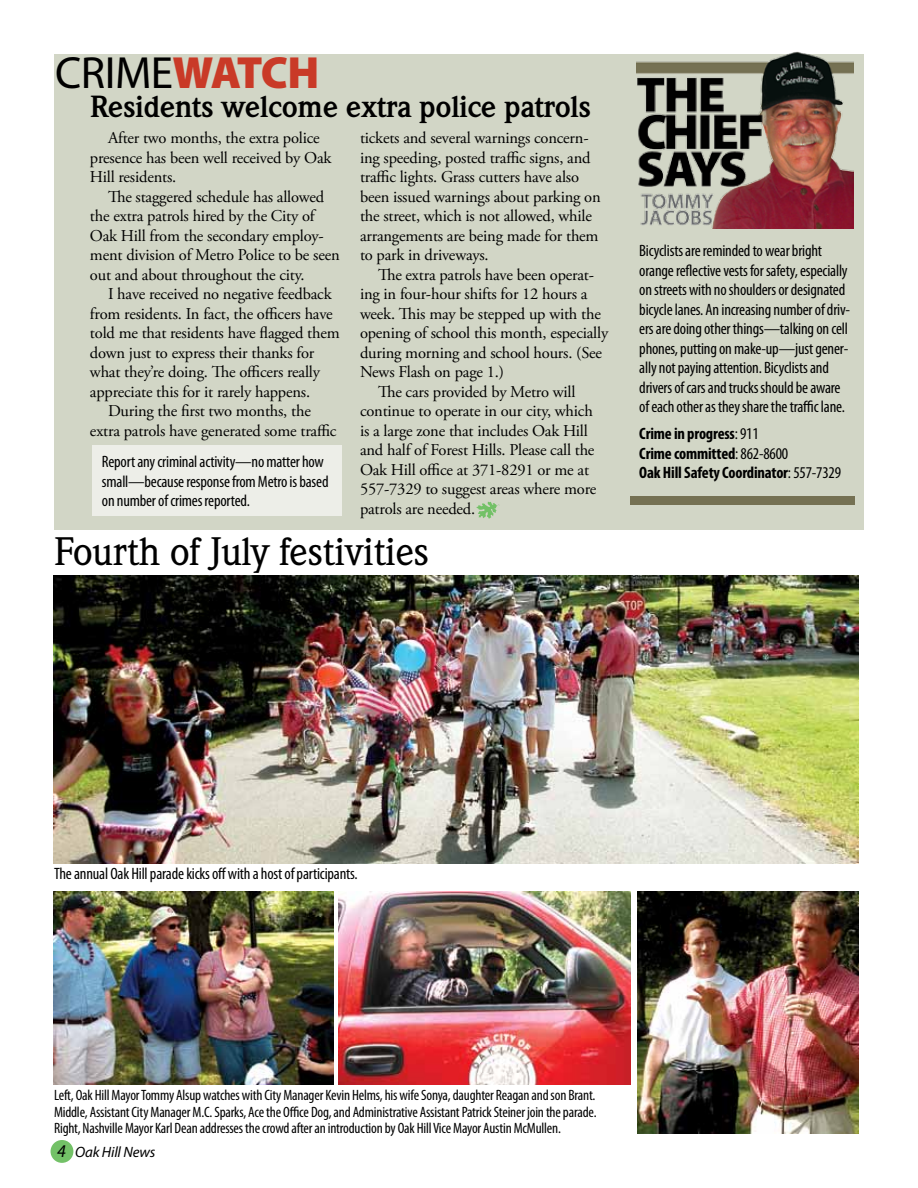
<style>
.page{position:relative;width:918px;height:1188px;background:#fff}
.page>*{position:absolute;margin:0;border:0;box-sizing:border-box;transform-origin:0 0}
.t1{font:45.3px "Myriad Pro";letter-spacing:-.01em;color:#000}
.t2{font:500 39px "Weidemann";letter-spacing:-.01em;color:#000}
.t3{font:700 30px "Weidemann";letter-spacing:-.01em;color:#000}
.t4{font:16.5px/19.5px "Adobe Garamond Pro";letter-spacing:-.01em;color:#000}
.t5{font:condensed 16.5px/19.5px "Myriad Pro";letter-spacing:-.01em;color:#000}
.t6{font:700 condensed 16.5px/19.5px "Myriad Pro";letter-spacing:-.01em;color:#000}
.t7{font:condensed 15px/16.5px "Myriad Pro";letter-spacing:-.01em;color:#000;text-align:justify}
.t8{font:italic 15px "Myriad Pro";letter-spacing:-.01em;color:#000}
.s1{font-weight:900;color:#c93a27}
.s2{font-weight:400}
.s3{font-size:18px}
</style>
<div class="page">
<div style="left:54px;top:54px;width:810px;height:476px;background:#d2d6c6"></div>
<svg style="left:476px;top:502px;width:23px;height:17px"></svg>
<img style="left:637px;top:51px;width:217px;height:178px">
<div style="left:630px;top:496px;width:225px;height:9px;background:#757153"></div>
<div style="left:93px;top:446px;width:249px;height:70px;background:#edeee8"></div>
<img style="left:54px;top:892px;width:280px;height:193px">
<img style="left:638px;top:892px;width:221px;height:242px">
<img style="left:54px;top:576px;width:804px;height:288px">
<img style="left:338px;top:892px;width:293px;height:193px">
<div style="left:51px;top:1140px;width:22px;height:23px;background:#73c167;border-radius:50%"></div>
<h1 class="t1" style="left:55px;top:48px;width:266px">CRIME<span class="s1">WATCH</span></h1>
<h3 class="t3" style="left:90px;top:89px;width:503px">Residents welcome extra police patrols</h3>
<p class="t4" style="left:90px;top:129px;width:243px;text-indent:18px">After two months, the extra police presence has been well received by Oak<br>Hill residents.</p>
<p class="t4" style="left:90px;top:187px;width:251px;text-indent:18px">The staggered schedule has allowed the extra patrols hired by the City of Oak Hill from the secondary employ&shy;ment division of Metro Police to be seen out and about throughout the city.</p>
<p class="t4" style="left:108px;top:285px;width:225px">I have received no negative feedback</p>
<p class="t4" style="left:90px;top:304px;width:244px">from residents. In fact, the officers have</p>
<p class="t4" style="left:90px;top:324px;width:251px">told me that residents have flagged them</p>
<p class="t4" style="left:90px;top:343px;width:226px">down just to express their thanks for</p>
<p class="t4" style="left:90px;top:363px;width:232px">what they’re doing. The officers really</p>
<p class="t4" style="left:90px;top:382px;width:222px">appreciate this for it rarely happens.</p>
<p class="t4" style="left:108px;top:402px;width:204px">During the first two months, the</p>
<p class="t4" style="left:90px;top:421px;width:248px">extra patrols have generated some traffic</p>
<p class="t4" style="left:360px;top:129px;width:242px">tickets and several warnings concern&shy;ing speeding, posted traffic signs, and traffic lights. Grass cutters have also been issued warnings about parking on the street, which is not allowed, while arrangements are being made for them to park in driveways.</p>
<p class="t4" style="left:378px;top:265px;width:218px">The extra patrols have been operat-</p>
<p class="t4" style="left:360px;top:285px;width:229px">ing in four-hour shifts for 12 hours a</p>
<p class="t4" style="left:360px;top:305px;width:242px">week. This may be stepped up with the</p>
<p class="t4" style="left:360px;top:324px;width:250px">opening of school this month, especially</p>
<p class="t4" style="left:360px;top:344px;width:243px">during morning and school hours. (See</p>
<p class="t4" style="left:360px;top:363px;width:146px">News Flash on page 1.)</p>
<p class="t4" style="left:378px;top:383px;width:199px">The cars provided by Metro will</p>
<p class="t4" style="left:360px;top:402px;width:234px">continue to operate in our city, which</p>
<p class="t4" style="left:360px;top:422px;width:229px">is a large zone that includes Oak Hill</p>
<p class="t4" style="left:360px;top:441px;width:236px">and half of Forest Hills. Please call the</p>
<p class="t4" style="left:360px;top:461px;width:231px">Oak Hill office at 371-8291 or me at</p>
<p class="t4" style="left:360px;top:480px;width:238px">557-7329 to suggest areas where more</p>
<p class="t4" style="left:360px;top:500px;width:117px">patrols are needed.</p>
<p class="t5" style="left:102px;top:452px;width:228px">Report any criminal activity—no matter how small—because response from Metro is based on number of crimes reported.</p>
<h2 class="t2" style="left:54px;top:529px;width:377px">Fourth of July festivities</h2>
<p class="t5" style="left:639px;top:241px;width:212px">Bicyclists are reminded to wear bright orange reflective vests for safety, especially on streets with no shoulders or designated bicycle lanes. An increasing number of driv&shy;ers are doing other things—talking on cell phones, putting on make-up—just gener&shy;ally not paying attention. Bicyclists and drivers of cars and trucks should be aware of each other as they share the traffic lane.</p>
<p class="t6" style="left:639px;top:424px;width:203px">Crime in progress<span class="s2">: 911<br></span>Crime committed<span class="s2">: 862-8600<br></span>Oak Hill Safety Coordinator<span class="s2">: 557-7329</span></p>
<p class="t5" style="left:54px;top:865px;width:305px">The annual Oak Hill parade kicks off with a host of participants.</p>
<p class="t7" style="left:54px;top:1087px;width:544px">Left, Oak Hill Mayor Tommy Alsup watches with City Manager Kevin Helms, his wife Sonya, daughter Reagan and son Brant.<br>Middle, Assistant City Manager M.C. Sparks, Ace the Office Dog, and Administrative Assistant Patrick Steiner join the parade.<br>Right, Nashville Mayor Karl Dean addresses the crowd after an introduction by Oak Hill Vice Mayor Austin McMullen.</p>
<p class="t8" style="left:57px;top:1144px;width:100px"><span class="s3">4</span> Oak Hill News</p>
</div>
